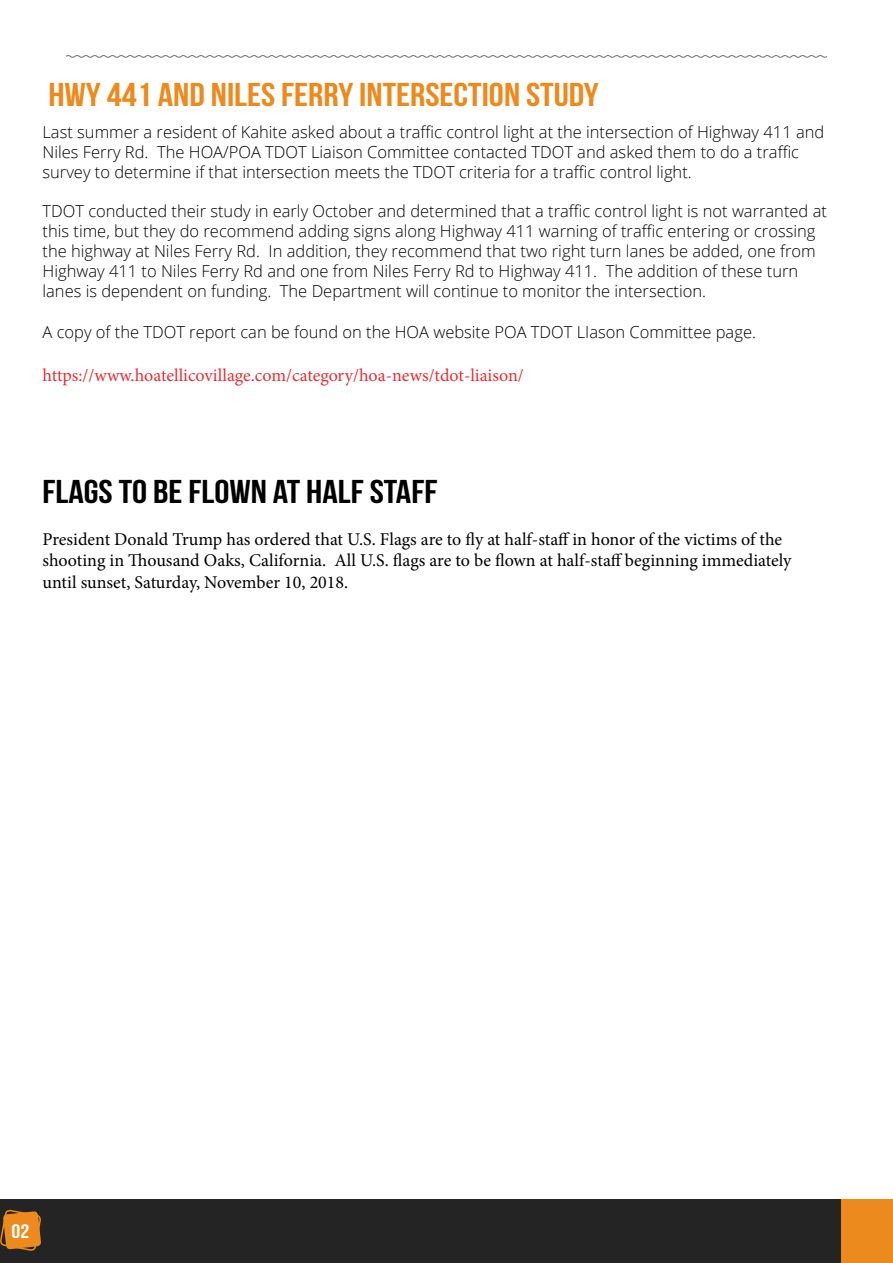
<style>
.page{position:relative;width:893px;height:1263px;background:#fff}
.page>*{position:absolute;margin:0;border:0;box-sizing:border-box;transform-origin:0 0}
.t1{font:700 33px "Bebas Neue";color:#ec8a1d;scale:1.15 1}
.t2{font:700 33px "Bebas Neue";color:#000;scale:1.15 1}
.t3{font:700 19.5px "Bebas Neue";color:#fff;scale:1.15 1}
.t4{font:18px/21.6px "Minion Pro";color:#000}
.t5{font:18px "Minion Pro";color:#eb2d33}
.t6{font:300 16.5px/19.8px "Open Sans";color:#000}
</style>
<div class="page">
<div style="left:0;top:1199px;width:893px;height:64px;background:#252425"></div>
<svg style="left:66px;top:55px;width:762px;height:3px"></svg>
<svg style="left:0;top:1209px;width:41px;height:42px"></svg>
<div style="left:842px;top:1199px;width:51px;height:64px;background:#ec8a1d"></div>
<h1 class="t1" style="left:48px;top:76px;width:480px">HWY 441 AND NILES FERRY INTERSECTION STUDY</h1>
<p class="t6" style="left:43px;top:122px;width:783px">Last summer a resident of Kahite asked about a traffic control light at the intersection of Highway 411 and<br>Niles Ferry Rd. The HOA/POA TDOT Liaison Committee contacted TDOT and asked them to do a traffic survey to determine if that intersection meets the TDOT criteria for a traffic control light.</p>
<p class="t6" style="left:43px;top:201px;width:786px">TDOT conducted their study in early October and determined that a traffic control light is not warranted at this time, but they do recommend adding signs along Highway 411 warning of traffic entering or crossing the highway at Niles Ferry Rd. In addition, they recommend that two right turn lanes be added, one from Highway 411 to Niles Ferry Rd and one from Niles Ferry Rd to Highway 411. The addition of these turn lanes is dependent on funding. The Department will continue to monitor the intersection.</p>
<p class="t6" style="left:43px;top:322px;width:715px">A copy of the TDOT report can be found on the HOA website POA TDOT LIason Committee page.</p>
<p class="t5" style="left:43px;top:363px;width:483px">https://www.hoatellicovillage.com/category/hoa-news/tdot-liaison/</p>
<h1 class="t2" style="left:43px;top:473px;width:345px">FLAGS TO BE FLOWN AT HALF STAFF</h1>
<p class="t4" style="left:43px;top:528px;width:750px">President Donald Trump has ordered that U.S. Flags are to fly at half-staff in honor of the victims of the shooting in Thousand Oaks, California. All U.S. flags are to be flown at half-staff beginning immediately until sunset, Saturday, November 10, 2018.</p>
<p class="t3" style="left:12px;top:1220px;width:17px">02</p>
</div>
